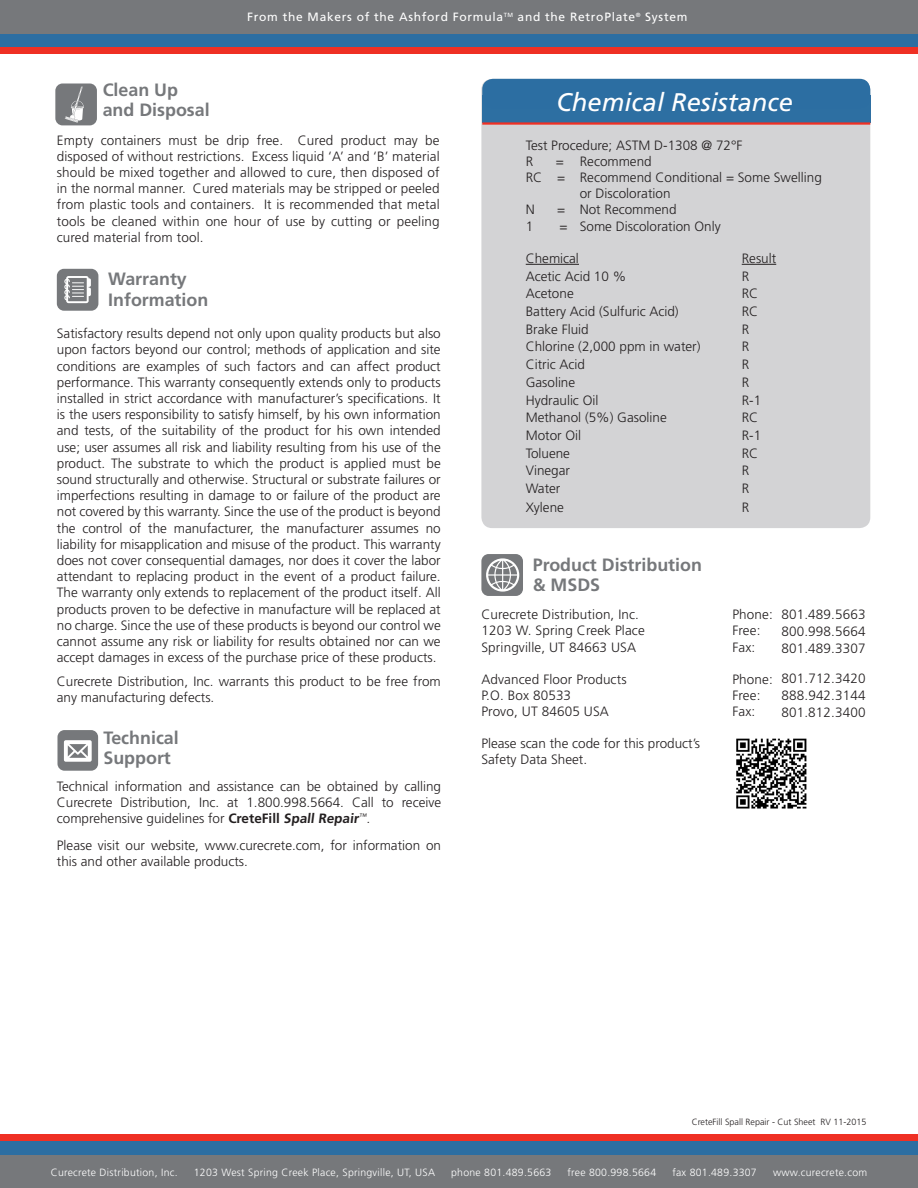
<style>
.page{position:relative;width:918px;height:1188px;background:#fff}
.page>*{position:absolute;margin:0;border:0;box-sizing:border-box;transform-origin:0 0}
.t1{font:italic 25.5px "Frutiger";color:#fff}
.t2{font:700 17.85px/20.4px "Frutiger";color:#76787b}
.t3{font:300 13.5px/16.2px "Frutiger";color:#231f20;text-align:justify}
.t4{font:12px "Frutiger";letter-spacing:.06em;color:#fff}
.t5{font:300 10.5px "Frutiger";letter-spacing:.025em;color:#fff}
.t6{font:300 9px "Frutiger";color:#231f20}
.s1{font-weight:700}
</style>
<div class="page">
<div style="left:0;top:33px;width:918px;height:14px;background:#2c6ea2"></div>
<div style="left:0;top:0;width:918px;height:33px;background:#76787b"></div>
<div style="left:0;top:47px;width:918px;height:7px;background:#ef3024"></div>
<div style="left:0;top:1141px;width:918px;height:14px;background:#2c6ea2"></div>
<div style="left:0;top:1134px;width:918px;height:7px;background:#ef3024"></div>
<div style="left:0;top:1155px;width:918px;height:33px;background:#76787b"></div>
<div style="left:481px;top:79px;width:389px;height:449px;background:#d3d3d5;border-radius:11px"></div>
<div style="left:482px;top:95px;width:388px;height:28px;background:#2c6ea2"></div>
<div style="left:482px;top:79px;width:388px;height:29px;background:#2c6ea2;border-radius:11px"></div>
<hr style="left:482px;top:122px;width:388px;height:3px;background:#ef3024">
<div style="left:55px;top:84px;width:42px;height:41px;background:#76787b;border-radius:7px"></div>
<svg style="left:65px;top:86px;width:19px;height:37px"></svg>
<div style="left:57px;top:730px;width:41px;height:41px;background:#76787b;border-radius:7px"></div>
<svg style="left:64px;top:740px;width:28px;height:22px"></svg>
<div style="left:57px;top:269px;width:41px;height:42px;background:#76787b;border-radius:7px"></div>
<svg style="left:64px;top:276px;width:27px;height:27px"></svg>
<hr style="left:526px;top:264px;width:53px;height:1px;background:#231f20">
<hr style="left:742px;top:264px;width:34px;height:1px;background:#231f20">
<div style="left:481px;top:554px;width:42px;height:42px;background:#76787b;border-radius:7px"></div>
<svg style="left:486px;top:558px;width:33px;height:34px"></svg>
<img style="left:736px;top:738px;width:71px;height:71px">
<p class="t4" style="left:247px;top:10px;width:442px">From the Makers of the Ashford Formula<sup>TM</sup> and the RetroPlate<sup>®</sup> System</p>
<p class="t2" style="left:103px;top:79px;width:77px">Clean Up</p>
<p class="t2" style="left:103px;top:100px;width:109px">and Disposal</p>
<p class="t3" style="left:57px;top:132px;width:384px">Empty containers must be drip free. Cured product may be disposed of without restrictions. Excess liquid ‘A’ and ‘B’ material should be mixed together and allowed to cure, then disposed of in the normal manner. Cured materials may be stripped or peeled from plastic tools and containers. It is recommended that metal tools be cleaned within one hour of use by cutting or peeling cured material from tool.</p>
<p class="t2" style="left:108px;top:269px;width:80px">Warranty</p>
<p class="t2" style="left:108px;top:289px;width:102px">Information</p>
<p class="t3" style="left:57px;top:325px;width:385px">Satisfactory results depend not only upon quality products but also upon factors beyond our control; methods of application and site conditions are examples of such factors and can affect product performance. This warranty consequently extends only to products installed in strict accordance with manufacturer’s specifications. It is the users responsibility to satisfy himself, by his own information and tests, of the suitability of the product for his own intended use; user assumes all risk and liability resulting from his use of the product. The substrate to which the product is applied must be sound structurally and otherwise. Structural or substrate failures or imperfections resulting in damage to or failure of the product are not covered by this warranty. Since the use of the product is beyond the control of the manufacturer, the manufacturer assumes no liability for misapplication and misuse of the product. This warranty does not cover consequential damages, nor does it cover the labor attendant to replacing product in the event of a product failure.<br>The warranty only extends to replacement of the product itself. All products proven to be defective in manufacture will be replaced at no charge. Since the use of these products is beyond our control we cannot assume any risk or liability for results obtained nor can we accept damages in excess of the purchase price of these products.</p>
<p class="t3" style="left:57px;top:673px;width:385px">Curecrete Distribution, Inc. warrants this product to be free from any manufacturing defects.</p>
<p class="t2" style="left:103px;top:727px;width:77px">Technical<br>Support</p>
<p class="t3" style="left:57px;top:778px;width:386px">Technical information and assistance can be obtained by calling Curecrete Distribution, Inc. at 1.800.998.5664. Call to receive comprehensive guidelines for <span class="s1">CreteFill Spall Repair</span><sup>™</sup>.</p>
<p class="t3" style="left:57px;top:837px;width:386px">Please visit our website, www.curecrete.com, for information on this and other available products.</p>
<p class="t1" style="left:556px;top:88px;width:238px">Chemical Resistance</p>
<p class="t3" style="left:526px;top:137px;width:218px">Test Procedure; ASTM D-1308 @ 72°F</p>
<p class="t3" style="left:526px;top:153px;width:9px">R</p>
<p class="t3" style="left:556px;top:153px;width:97px">= Recommend</p>
<p class="t3" style="left:580px;top:169px;width:244px;text-indent:-54px">RC = Recommend Conditional = Some Swelling or Discoloration</p>
<p class="t3" style="left:526px;top:202px;width:11px">N</p>
<p class="t3" style="left:557px;top:202px;width:121px">= Not Recommend</p>
<p class="t3" style="left:526px;top:218px;width:9px">1</p>
<p class="t3" style="left:560px;top:218px;width:163px">= Some Discoloration Only</p>
<p class="t3" style="left:526px;top:250px;width:55px">Chemical</p>
<p class="t3" style="left:742px;top:250px;width:36px">Result</p>
<p class="t3" style="left:526px;top:268px;width:102px">Acetic Acid 10 %</p>
<p class="t3" style="left:742px;top:268px;width:9px">R</p>
<p class="t3" style="left:526px;top:286px;width:50px">Acetone</p>
<p class="t3" style="left:742px;top:286px;width:18px">RC</p>
<p class="t3" style="left:526px;top:303px;width:154px">Battery Acid (Sulfuric Acid)</p>
<p class="t3" style="left:742px;top:303px;width:18px">RC</p>
<p class="t3" style="left:526px;top:321px;width:65px">Brake Fluid</p>
<p class="t3" style="left:742px;top:321px;width:9px">R</p>
<p class="t3" style="left:526px;top:339px;width:176px">Chlorine (2,000 ppm in water)</p>
<p class="t3" style="left:742px;top:339px;width:9px">R</p>
<p class="t3" style="left:526px;top:356px;width:61px">Citric Acid</p>
<p class="t3" style="left:742px;top:356px;width:9px">R</p>
<p class="t3" style="left:526px;top:374px;width:51px">Gasoline</p>
<p class="t3" style="left:742px;top:374px;width:9px">R</p>
<p class="t3" style="left:526px;top:392px;width:74px">Hydraulic Oil</p>
<p class="t3" style="left:742px;top:392px;width:21px">R-1</p>
<p class="t3" style="left:526px;top:409px;width:143px">Methanol (5%) Gasoline</p>
<p class="t3" style="left:742px;top:409px;width:18px">RC</p>
<p class="t3" style="left:526px;top:427px;width:57px">Motor Oil</p>
<p class="t3" style="left:742px;top:427px;width:21px">R-1</p>
<p class="t3" style="left:526px;top:445px;width:46px">Toluene</p>
<p class="t3" style="left:742px;top:445px;width:18px">RC</p>
<p class="t3" style="left:526px;top:463px;width:46px">Vinegar</p>
<p class="t3" style="left:742px;top:463px;width:9px">R</p>
<p class="t3" style="left:526px;top:480px;width:36px">Water</p>
<p class="t3" style="left:742px;top:480px;width:9px">R</p>
<p class="t3" style="left:526px;top:499px;width:40px">Xylene</p>
<p class="t3" style="left:742px;top:499px;width:9px">R</p>
<p class="t2" style="left:533px;top:554px;width:171px">Product Distribution</p>
<p class="t2" style="left:533px;top:574px;width:69px">&amp; MSDS</p>
<p class="t3" style="left:481px;top:606px;width:159px">Curecrete Distribution, Inc.</p>
<p class="t3" style="left:732px;top:606px;width:42px">Phone:</p>
<p class="t3" style="left:481px;top:623px;width:165px">1203 W. Spring Creek Place</p>
<p class="t3" style="left:732px;top:623px;width:30px">Free:</p>
<p class="t3" style="left:481px;top:639px;width:156px">Springville, UT 84663 USA</p>
<p class="t3" style="left:732px;top:639px;width:24px">Fax:</p>
<p class="t3" style="left:481px;top:671px;width:147px">Advanced Floor Products</p>
<p class="t3" style="left:732px;top:671px;width:42px">Phone:</p>
<p class="t3" style="left:481px;top:687px;width:91px">P.O. Box 80533</p>
<p class="t3" style="left:732px;top:687px;width:30px">Free:</p>
<p class="t3" style="left:481px;top:704px;width:129px">Provo, UT 84605 USA</p>
<p class="t3" style="left:732px;top:704px;width:24px">Fax:</p>
<p class="t3" style="left:481px;top:735px;width:220px">Please scan the code for this product’s</p>
<p class="t3" style="left:481px;top:751px;width:107px">Safety Data Sheet.</p>
<p class="t3" style="left:782px;top:606px;width:86px">801.489.5663</p>
<p class="t3" style="left:782px;top:623px;width:86px">800.998.5664</p>
<p class="t3" style="left:782px;top:640px;width:86px">801.489.3307</p>
<p class="t3" style="left:782px;top:671px;width:86px">801.712.3420</p>
<p class="t3" style="left:782px;top:687px;width:86px">888.942.3144</p>
<p class="t3" style="left:782px;top:704px;width:86px">801.812.3400</p>
<p class="t6" style="left:692px;top:1117px;width:176px">CreteFill Spall Repair - Cut Sheet RV 11-2015</p>
<p class="t5" style="left:51px;top:1166px;width:128px">Curecrete Distribution, Inc.</p>
<p class="t5" style="left:194px;top:1166px;width:243px">1203 West Spring Creek Place, Springville, UT, USA</p>
<p class="t5" style="left:451px;top:1166px;width:102px">phone 801.489.5663</p>
<p class="t5" style="left:568px;top:1166px;width:90px">free 800.998.5664</p>
<p class="t5" style="left:672px;top:1166px;width:86px">fax 801.489.3307</p>
<p class="t5" style="left:773px;top:1166px;width:96px">www.curecrete.com</p>
</div>
